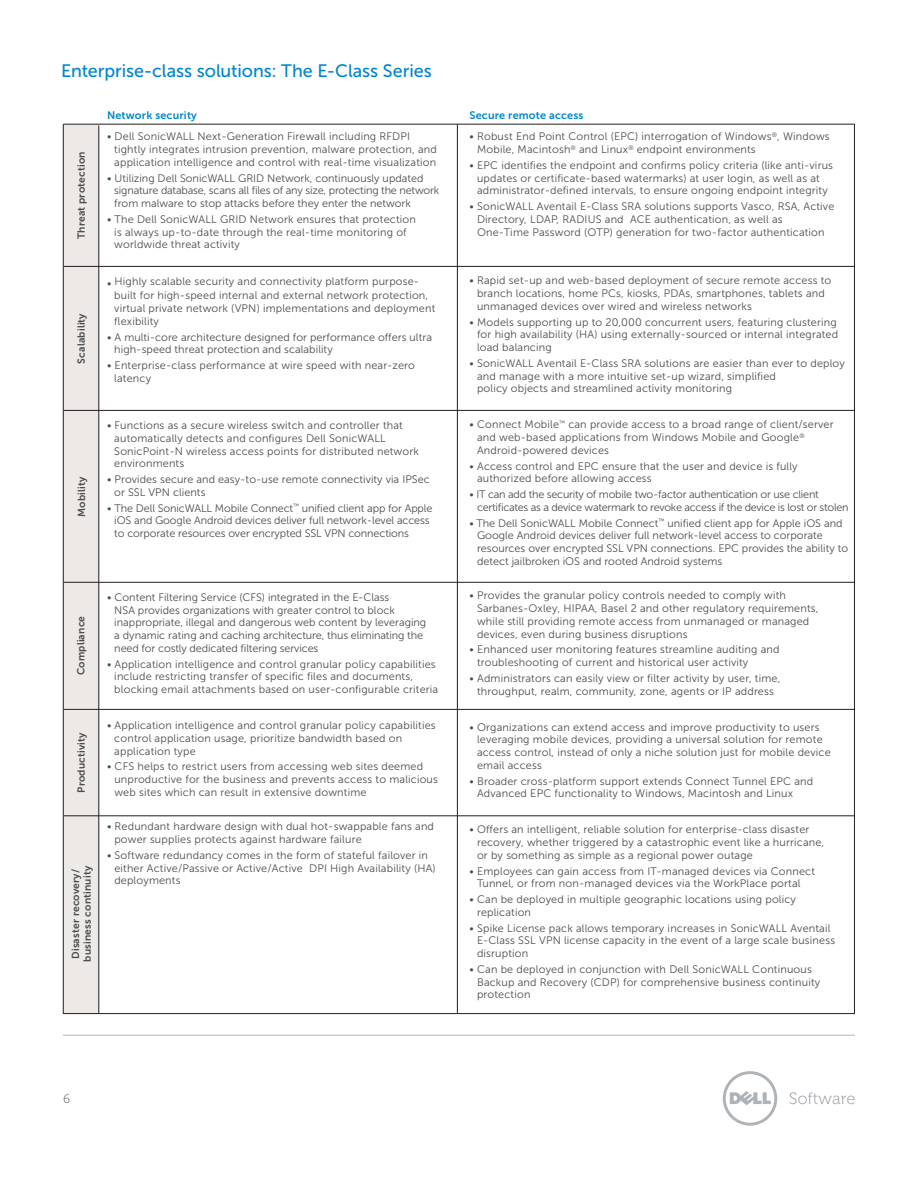
<style>
.page{position:relative;width:918px;height:1188px;background:#fff}
.page>*{position:absolute;margin:0;border:0;box-sizing:border-box;transform-origin:0 0}
.t1{font:18px "Museo Sans For Dell 500";letter-spacing:-.005em;color:#0087cb}
.t2{font:12px "Museo Sans For Dell 100";color:#454952}
.t3{font:10.8px/12.8px "Museo Sans For Dell 300";letter-spacing:.015em;color:#4b4c4d}
.t4{font:10.8px/12.8px "Museo Sans For Dell 300";letter-spacing:-.01em;color:#4b4c4d}
.t5{font:10.8px/12.8px "Museo Sans For Dell 300";letter-spacing:-.025em;color:#4b4c4d}
.t6{font:10.8px "Museo Sans For Dell 700";letter-spacing:.015em;color:#0087cb}
.t7{font:10.2px/11.7px "Museo Sans For Dell 700";letter-spacing:.015em;color:#4b4c4d}
</style>
<div class="page">
<svg style="left:723px;top:1071px;width:54px;height:55px"></svg>
<svg style="left:789px;top:1092px;width:66px;height:12px"></svg>
<div style="left:63px;top:124px;width:36px;height:889px;background:#ece9e7"></div>
<hr style="left:63px;top:1035px;width:792px;height:1px;background:#aeb3b8">
<hr style="left:63px;top:124px;width:792px;height:1px;background:#231f20">
<hr style="left:457px;top:124px;width:1px;height:890px;background:#231f20">
<hr style="left:854px;top:124px;width:1px;height:890px;background:#231f20">
<hr style="left:63px;top:124px;width:1px;height:890px;background:#231f20">
<hr style="left:99px;top:125px;width:1px;height:889px;background:#231f20">
<hr style="left:64px;top:582px;width:791px;height:1px;background:#231f20">
<hr style="left:64px;top:709px;width:791px;height:1px;background:#231f20">
<hr style="left:64px;top:816px;width:791px;height:1px;background:#231f20">
<hr style="left:63px;top:1013px;width:792px;height:1px;background:#231f20">
<hr style="left:64px;top:410px;width:791px;height:1px;background:#231f20">
<hr style="left:64px;top:266px;width:791px;height:1px;background:#231f20">
<h1 class="t1" style="left:61px;top:60px;width:372px">Enterprise-class solutions: The E-Class Series</h1>
<p class="t7" style="left:75px;top:239px;width:89px;rotate:-90deg">Threat protection</p>
<p class="t7" style="left:75px;top:364px;width:52px;rotate:-90deg">Scalability</p>
<p class="t7" style="left:76px;top:517px;width:42px;rotate:-90deg">Mobility</p>
<p class="t6" style="left:107px;top:109px;width:91px">Network security</p>
<p class="t3" style="left:114px;top:130px;width:324px;text-indent:-7px">• Dell SonicWALL Next-Generation Firewall including RFDPI tightly integrates intrusion prevention, malware protection, and application intelligence and control with real-time visualization</p>
<p class="t3" style="left:114px;top:172px;width:327px;text-indent:-7px">• Utilizing Dell SonicWALL GRID Network, continuously updated signature database, scans all files of any size, protecting the network from malware to stop attacks before they enter the network</p>
<p class="t3" style="left:114px;top:213px;width:303px;text-indent:-7px">• The Dell SonicWALL GRID Network ensures that protection is always up-to-date through the real-time monitoring of worldwide threat activity</p>
<p class="t3" style="left:114px;top:274px;width:315px;line-height:14.5px;text-indent:-7px">• Highly scalable security and connectivity platform purpose&shy;built for high-speed internal and external network protection,</p>
<p class="t3" style="left:114px;top:302px;width:323px">virtual private network (VPN) implementations and deployment flexibility</p>
<p class="t3" style="left:114px;top:331px;width:319px;text-indent:-7px">• A multi-core architecture designed for performance offers ultra high-speed threat protection and scalability</p>
<p class="t3" style="left:114px;top:359px;width:302px;text-indent:-7px">• Enterprise-class performance at wire speed with near-zero latency</p>
<p class="t3" style="left:114px;top:419px;width:306px;text-indent:-7px">• Functions as a secure wireless switch and controller that automatically detects and configures Dell SonicWALL SonicPoint-N wireless access points for distributed network environments</p>
<p class="t3" style="left:114px;top:473px;width:317px;text-indent:-7px">• Provides secure and easy-to-use remote connectivity via IPSec or SSL VPN clients</p>
<p class="t4" style="left:114px;top:502px;width:320px;text-indent:-7px">• The Dell SonicWALL Mobile Connect<sup>™</sup> unified client app for Apple iOS and Google Android devices deliver full network-level access to corporate resources over encrypted SSL VPN connections</p>
<p class="t7" style="left:75px;top:675px;width:61px;rotate:-90deg">Compliance</p>
<p class="t7" style="left:76px;top:793px;width:62px;rotate:-90deg">Productivity</p>
<p class="t7" style="left:70px;top:962px;width:97px;rotate:-90deg">Disaster recovery/ business continuity</p>
<p class="t3" style="left:114px;top:591px;width:313px;text-indent:-7px">• Content Filtering Service (CFS) integrated in the E-Class<br>NSA provides organizations with greater control to block inappropriate, illegal and dangerous web content by leveraging a dynamic rating and caching architecture, thus eliminating the need for costly dedicated filtering services</p>
<p class="t3" style="left:114px;top:658px;width:325px;text-indent:-7px">• Application intelligence and control granular policy capabilities include restricting transfer of specific files and documents, blocking email attachments based on user-configurable criteria</p>
<p class="t3" style="left:114px;top:719px;width:323px;text-indent:-7px">• Application intelligence and control granular policy capabilities control application usage, prioritize bandwidth based on application type</p>
<p class="t3" style="left:114px;top:760px;width:325px;text-indent:-7px">• CFS helps to restrict users from accessing web sites deemed unproductive for the business and prevents access to malicious web sites which can result in extensive downtime</p>
<p class="t3" style="left:114px;top:820px;width:321px;text-indent:-7px">• Redundant hardware design with dual hot-swappable fans and power supplies protects against hardware failure</p>
<p class="t3" style="left:114px;top:849px;width:323px;text-indent:-7px">• Software redundancy comes in the form of stateful failover in either Active/Passive or Active/Active DPI High Availability (HA) deployments</p>
<p class="t6" style="left:470px;top:109px;width:115px">Secure remote access</p>
<p class="t3" style="left:477px;top:130px;width:354px;text-indent:-8px">• Robust End Point Control (EPC) interrogation of Windows<sup>®</sup>, Windows<br>Mobile, Macintosh<sup>®</sup> and Linux<sup>®</sup> endpoint environments</p>
<p class="t3" style="left:470px;top:159px;width:365px;text-align:center">• EPC identifies the endpoint and confirms policy criteria (like anti-virus updates or certificate-based watermarks) at user login, as well as at administrator-defined intervals, to ensure ongoing endpoint integrity</p>
<p class="t3" style="left:477px;top:200px;width:359px;text-indent:-8px">• SonicWALL Aventail E-Class SRA solutions supports Vasco, RSA, Active<br>Directory, LDAP, RADIUS and ACE authentication, as well as<br>One-Time Password (OTP) generation for two-factor authentication</p>
<p class="t3" style="left:477px;top:274px;width:356px;text-indent:-8px">• Rapid set-up and web-based deployment of secure remote access to branch locations, home PCs, kiosks, PDAs, smartphones, tablets and unmanaged devices over wired and wireless networks</p>
<p class="t3" style="left:477px;top:316px;width:363px;text-indent:-8px">• Models supporting up to 20,000 concurrent users, featuring clustering for high availability (HA) using externally-sourced or internal integrated load balancing</p>
<p class="t3" style="left:477px;top:357px;width:369px;text-indent:-8px">• SonicWALL Aventail E-Class SRA solutions are easier than ever to deploy and manage with a more intuitive set-up wizard, simplified<br>policy objects and streamlined activity monitoring</p>
<p class="t3" style="left:477px;top:418px;width:358px;text-indent:-8px">• Connect Mobile<sup>™</sup> can provide access to a broad range of client/server and web-based applications from Windows Mobile and Google<sup>®<br></sup>Android-powered devices</p>
<p class="t3" style="left:477px;top:460px;width:322px;text-indent:-8px">• Access control and EPC ensure that the user and device is fully authorized before allowing access</p>
<p class="t5" style="left:477px;top:488px;width:373px;text-indent:-8px">• IT can add the security of mobile two-factor authentication or use client certificates as a device watermark to revoke access if the device is lost or stolen</p>
<p class="t3" style="left:477px;top:517px;width:373px;text-indent:-8px">• The Dell SonicWALL Mobile Connect<sup>™</sup> unified client app for Apple iOS and Google Android devices deliver full network-level access to corporate resources over encrypted SSL VPN connections. EPC provides the ability to detect jailbroken iOS and rooted Android systems</p>
<p class="t3" style="left:477px;top:589px;width:343px;text-indent:-7px">• Provides the granular policy controls needed to comply with Sarbanes-Oxley, HIPAA, Basel 2 and other regulatory requirements, while still providing remote access from unmanaged or managed devices, even during business disruptions</p>
<p class="t3" style="left:477px;top:643px;width:304px;text-indent:-8px">• Enhanced user monitoring features streamline auditing and troubleshooting of current and historical user activity</p>
<p class="t3" style="left:470px;top:672px;width:312px;text-align:center">• Administrators can easily view or filter activity by user, time, throughput, realm, community, zone, agents or IP address</p>
<p class="t3" style="left:477px;top:721px;width:355px;text-indent:-8px">• Organizations can extend access and improve productivity to users leveraging mobile devices, providing a universal solution for remote access control, instead of only a niche solution just for mobile device email access</p>
<p class="t3" style="left:477px;top:775px;width:338px;text-indent:-8px">• Broader cross-platform support extends Connect Tunnel EPC and<br>Advanced EPC functionality to Windows, Macintosh and Linux</p>
<p class="t3" style="left:477px;top:823px;width:349px;text-indent:-8px">• Offers an intelligent, reliable solution for enterprise-class disaster recovery, whether triggered by a catastrophic event like a hurricane, or by something as simple as a regional power outage</p>
<p class="t3" style="left:477px;top:865px;width:340px;text-indent:-8px">• Employees can gain access from IT-managed devices via Connect<br>Tunnel, or from non-managed devices via the WorkPlace portal</p>
<p class="t3" style="left:477px;top:893px;width:320px;text-indent:-8px">• Can be deployed in multiple geographic locations using policy replication</p>
<p class="t3" style="left:477px;top:922px;width:360px;text-indent:-8px">• Spike License pack allows temporary increases in SonicWALL Aventail<br>E-Class SSL VPN license capacity in the event of a large scale business disruption</p>
<p class="t3" style="left:477px;top:963px;width:345px;text-indent:-8px">• Can be deployed in conjunction with Dell SonicWALL Continuous<br>Backup and Recovery (CDP) for comprehensive business continuity protection</p>
<p class="t2" style="left:63px;top:1092px;width:9px">6</p>
</div>
